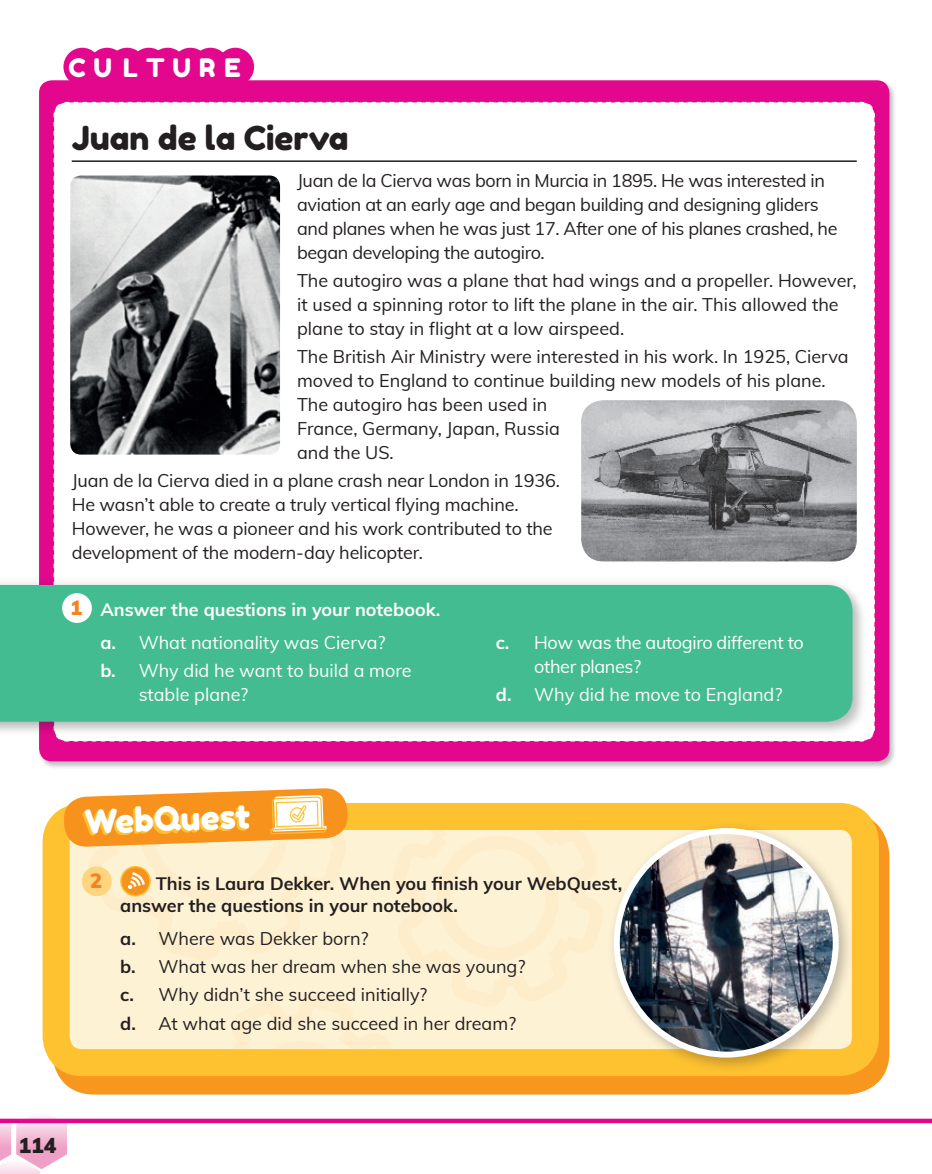
<style>
.page{position:relative;width:932px;height:1174px;background:#fff}
.page>*{position:absolute;margin:0;border:0;box-sizing:border-box;transform-origin:0 0}
.t1{font:33.15px "Fredoka One";color:#fff}
._08_TITULO_CULTURE{font:33px "Fredoka One";color:#231f20}
.t2{font:25.5px "Fredoka One";letter-spacing:.31em;color:#fff}
.t3{font:900 21px "Muli";color:#231f20}
.t4{font:900 20.1px "Muli";color:#f58220}
._05_TEXTO_GENERAL{font:18px/24px "Muli";letter-spacing:-.01em;color:#231f20}
._02_ACTIVIDADES_FINA{font:18px "Muli";color:#231f20}
._02_ACTIVIDADES_FINA-2{font:18px/24px "Muli";color:#fff}
._02-ACTIVIDADES{font:700 18px/22.5px "Muli";color:#231f20}
._02_ACTIVIDADES_FINA-3{font:18px/24px "Muli";letter-spacing:-.02em;color:#fff}
._02-ACTIVIDADES-2{font:700 18px "Muli";color:#fff}
.s1{font-weight:700}
</style>
<div class="page">
<svg style="left:0;top:1116px;width:67px;height:58px"></svg>
<div style="left:0;top:1118px;width:931px;height:5px;background:#e2078c"></div>
<div style="left:39px;top:80px;width:850px;height:681px;background:#e2078c;border-radius:13px"></div>
<div style="left:63px;top:48px;width:38px;height:38px;background:#e2078c;border-radius:50%"></div>
<div style="left:88px;top:48px;width:38px;height:38px;background:#e2078c;border-radius:50%"></div>
<div style="left:108px;top:48px;width:38px;height:38px;background:#e2078c;border-radius:50%"></div>
<div style="left:130px;top:48px;width:37px;height:38px;background:#e2078c;border-radius:50%"></div>
<div style="left:149px;top:48px;width:37px;height:38px;background:#e2078c;border-radius:50%"></div>
<div style="left:172px;top:48px;width:37px;height:38px;background:#e2078c;border-radius:50%"></div>
<div style="left:191px;top:48px;width:38px;height:38px;background:#e2078c;border-radius:50%"></div>
<div style="left:216px;top:48px;width:38px;height:38px;background:#e2078c;border-radius:50%"></div>
<div style="left:53px;top:101px;width:822px;height:641px;background:#fff"></div>
<div style="left:52px;top:813px;width:837px;height:281px;background:#f7971d;border-radius:43px"></div>
<div style="left:43px;top:803px;width:835px;height:273px;border:27px solid #fec231;border-radius:26px"></div>
<div style="left:606px;top:821px;width:247px;height:251px;background:#231f20;opacity:.29"></div>
<svg style="left:55px;top:736px;width:801px;height:326px"></svg>
<img style="left:70px;top:175px;width:210px;height:279px">
<img style="left:581px;top:400px;width:275px;height:161px">
<div style="left:0;top:582px;width:866px;height:154px;background:#fafafa"></div>
<div style="left:0;top:575px;width:862px;height:156px;background:#231f20;opacity:.17"></div>
<div style="left:0;top:585px;width:852px;height:136px;background:#43bc92"></div>
<div style="left:62px;top:593px;width:30px;height:30px;background:#fff;border-radius:50%"></div>
<p class="t2" style="left:68px;top:52px;width:174px">CULTURE</p>
<p class="_08_TITULO_CULTURE" style="left:72px;top:118px;width:278px">Juan de la Cierva</p>
<p class="_05_TEXTO_GENERAL" style="left:297px;top:167px;width:541px">Juan de la Cierva was born in Murcia in 1895. He was interested in aviation at an early age and began building and designing gliders and planes when he was just 17. After one of his planes crashed, he began developing the autogiro.</p>
<p class="_05_TEXTO_GENERAL" style="left:297px;top:267px;width:561px">The autogiro was a plane that had wings and a propeller. However, it used a spinning rotor to lift the plane in the air. This allowed the plane to stay in flight at a low airspeed.</p>
<p class="_05_TEXTO_GENERAL" style="left:297px;top:344px;width:553px">The British Air Ministry were interested in his work. In 1925, Cierva moved to England to continue building new models of his plane.<br>The autogiro has been used in<br>France, Germany, Japan, Russia<br>and the US.</p>
<p class="_05_TEXTO_GENERAL" style="left:72px;top:468px;width:489px">Juan de la Cierva died in a plane crash near London in 1936.<br>He wasn’t able to create a truly vertical flying machine.<br>However, he was a pioneer and his work contributed to the development of the modern-day helicopter.</p>
<p class="t4" style="left:70px;top:593px;width:14px">1</p>
<p class="_02-ACTIVIDADES-2" style="left:100px;top:597px;width:341px">Answer the questions in your notebook.</p>
<p class="_02_ACTIVIDADES_FINA-2" style="left:100px;top:629px;width:286px"><span class="s1">a.</span> What nationality was Cierva?</p>
<p class="_02_ACTIVIDADES_FINA-2" style="left:139px;top:658px;width:274px;text-indent:-38px"><span class="s1">b.</span> Why did he want to build a more stable plane?</p>
<p class="t1" style="left:84px;top:801px;width:167px;rotate:-2deg">WebQuest</p>
<p class="_02_ACTIVIDADES_FINA-3" style="left:534px;top:629px;width:271px;text-indent:-38px"><span class="s1">c.</span> How was the autogiro different to other planes?</p>
<p class="_02_ACTIVIDADES_FINA-2" style="left:495px;top:682px;width:288px"><span class="s1">d.</span> Why did he move to England?</p>
<p class="t4" style="left:90px;top:866px;width:14px">2</p>
<p class="_02-ACTIVIDADES" style="left:120px;top:871px;width:503px;text-indent:36px">This is Laura Dekker. When you finish your WebQuest, answer the questions in your notebook.</p>
<p class="_02_ACTIVIDADES_FINA" style="left:120px;top:925px;width:250px"><span class="s1">a.</span> Where was Dekker born?</p>
<p class="_02_ACTIVIDADES_FINA" style="left:120px;top:953px;width:406px"><span class="s1">b.</span> What was her dream when she was young?</p>
<p class="_02_ACTIVIDADES_FINA" style="left:120px;top:981px;width:308px"><span class="s1">c.</span> Why didn’t she succeed initially?</p>
<p class="_02_ACTIVIDADES_FINA" style="left:120px;top:1010px;width:397px"><span class="s1">d.</span> At what age did she succeed in her dream?</p>
<p class="t3" style="left:19px;top:1129px;width:39px">114</p>
</div>
